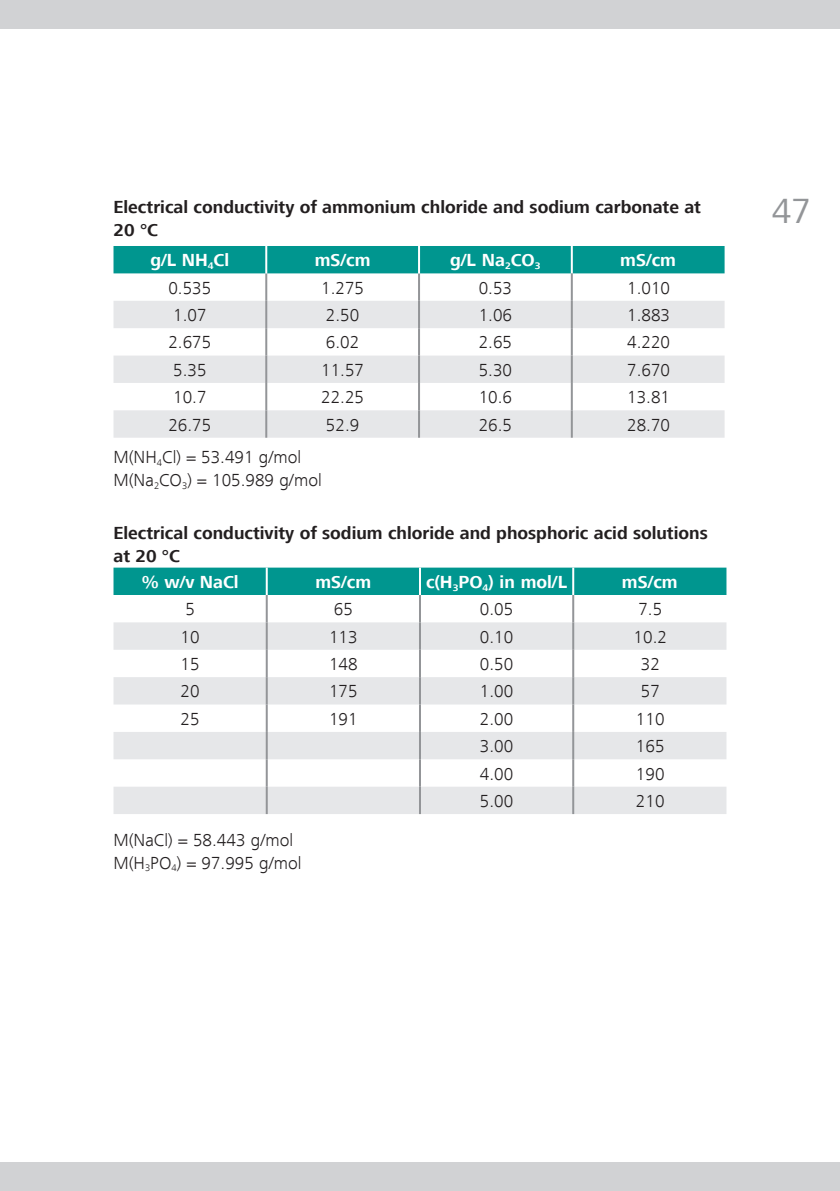
<style>
.page{position:relative;width:840px;height:1191px;background:#fff}
.page>*{position:absolute;margin:0;border:0;box-sizing:border-box;transform-origin:0 0}
.t1{font:36px "Frutiger Next LT";color:#939598}
.t2{font:300 18px/23px "Frutiger Next LT";color:#231f20}
.t3{font:700 18px/23px "Frutiger Next LT";color:#231f20}
.t4{font:700 18px "Frutiger Next LT";color:#fff}
</style>
<div class="page">
<div style="left:0;top:0;width:839px;height:28px;background:#d1d2d4"></div>
<div style="left:0;top:1162px;width:839px;height:29px;background:#d1d2d4"></div>
<div style="left:113px;top:246px;width:611px;height:27px;background:#00968f"></div>
<svg style="left:113px;top:301px;width:611px;height:137px;fill:#e6e7e9"></svg>
<hr style="left:265px;top:273px;width:2px;height:28px;background:#939598">
<hr style="left:418px;top:273px;width:2px;height:28px;background:#939598">
<hr style="left:265px;top:301px;width:2px;height:27px;background:#939598">
<hr style="left:418px;top:301px;width:2px;height:27px;background:#939598">
<hr style="left:265px;top:328px;width:2px;height:27px;background:#939598">
<hr style="left:418px;top:328px;width:2px;height:27px;background:#939598">
<hr style="left:265px;top:355px;width:2px;height:28px;background:#939598">
<hr style="left:418px;top:355px;width:2px;height:28px;background:#939598">
<hr style="left:265px;top:383px;width:2px;height:27px;background:#939598">
<hr style="left:418px;top:383px;width:2px;height:27px;background:#939598">
<hr style="left:265px;top:410px;width:2px;height:28px;background:#939598">
<hr style="left:418px;top:410px;width:2px;height:28px;background:#939598">
<hr style="left:265px;top:246px;width:2px;height:27px;background:#fff">
<hr style="left:418px;top:246px;width:2px;height:27px;background:#fff">
<hr style="left:570px;top:246px;width:2px;height:27px;background:#fff">
<hr style="left:570px;top:273px;width:2px;height:28px;background:#939598">
<hr style="left:570px;top:301px;width:2px;height:27px;background:#939598">
<hr style="left:570px;top:328px;width:2px;height:27px;background:#939598">
<hr style="left:570px;top:355px;width:2px;height:28px;background:#939598">
<hr style="left:570px;top:383px;width:2px;height:27px;background:#939598">
<hr style="left:570px;top:410px;width:2px;height:28px;background:#939598">
<div style="left:113px;top:567px;width:613px;height:28px;background:#00968f"></div>
<svg style="left:113px;top:622px;width:613px;height:192px;fill:#e6e7e9"></svg>
<hr style="left:265px;top:595px;width:2px;height:27px;background:#939598">
<hr style="left:419px;top:595px;width:2px;height:27px;background:#939598">
<hr style="left:265px;top:622px;width:2px;height:28px;background:#939598">
<hr style="left:419px;top:622px;width:2px;height:28px;background:#939598">
<hr style="left:265px;top:650px;width:2px;height:27px;background:#939598">
<hr style="left:419px;top:650px;width:2px;height:27px;background:#939598">
<hr style="left:265px;top:677px;width:2px;height:27px;background:#939598">
<hr style="left:419px;top:677px;width:2px;height:27px;background:#939598">
<hr style="left:265px;top:704px;width:2px;height:28px;background:#939598">
<hr style="left:419px;top:704px;width:2px;height:28px;background:#939598">
<hr style="left:265px;top:732px;width:2px;height:27px;background:#939598">
<hr style="left:419px;top:732px;width:2px;height:27px;background:#939598">
<hr style="left:265px;top:759px;width:2px;height:27px;background:#939598">
<hr style="left:419px;top:759px;width:2px;height:27px;background:#939598">
<hr style="left:265px;top:786px;width:2px;height:28px;background:#939598">
<hr style="left:419px;top:786px;width:2px;height:28px;background:#939598">
<hr style="left:265px;top:567px;width:2px;height:28px;background:#fff">
<hr style="left:419px;top:567px;width:2px;height:28px;background:#fff">
<hr style="left:572px;top:567px;width:2px;height:28px;background:#fff">
<hr style="left:572px;top:595px;width:2px;height:27px;background:#939598">
<hr style="left:572px;top:622px;width:2px;height:28px;background:#939598">
<hr style="left:572px;top:650px;width:2px;height:27px;background:#939598">
<hr style="left:572px;top:677px;width:2px;height:27px;background:#939598">
<hr style="left:572px;top:704px;width:2px;height:28px;background:#939598">
<hr style="left:572px;top:732px;width:2px;height:27px;background:#939598">
<hr style="left:572px;top:759px;width:2px;height:27px;background:#939598">
<hr style="left:572px;top:786px;width:2px;height:28px;background:#939598">
<p class="t3" style="left:113px;top:195px;width:588px">Electrical conductivity of ammonium chloride and sodium carbonate at<br>20 °C</p>
<p class="t4" style="left:150px;top:250px;width:80px">g/L NH<sub>4</sub>Cl</p>
<p class="t4" style="left:314px;top:250px;width:57px">mS/cm</p>
<p class="t4" style="left:450px;top:250px;width:92px">g/L Na<sub>2</sub>CO<sub>3</sub></p>
<p class="t4" style="left:620px;top:250px;width:57px">mS/cm</p>
<p class="t2" style="left:168px;top:276px;width:44px">0.535</p>
<p class="t2" style="left:321px;top:276px;width:44px">1.275</p>
<p class="t2" style="left:478px;top:276px;width:35px">0.53</p>
<p class="t2" style="left:627px;top:276px;width:44px">1.010</p>
<p class="t2" style="left:173px;top:303px;width:35px">1.07</p>
<p class="t2" style="left:326px;top:303px;width:35px">2.50</p>
<p class="t2" style="left:478px;top:303px;width:35px">1.06</p>
<p class="t2" style="left:627px;top:303px;width:44px">1.883</p>
<p class="t2" style="left:168px;top:331px;width:44px">2.675</p>
<p class="t2" style="left:326px;top:331px;width:35px">6.02</p>
<p class="t2" style="left:478px;top:331px;width:35px">2.65</p>
<p class="t2" style="left:627px;top:331px;width:44px">4.220</p>
<p class="t2" style="left:173px;top:358px;width:35px">5.35</p>
<p class="t2" style="left:321px;top:358px;width:44px">11.57</p>
<p class="t2" style="left:478px;top:358px;width:35px">5.30</p>
<p class="t2" style="left:627px;top:358px;width:44px">7.670</p>
<p class="t2" style="left:173px;top:386px;width:35px">10.7</p>
<p class="t2" style="left:321px;top:386px;width:44px">22.25</p>
<p class="t2" style="left:478px;top:386px;width:35px">10.6</p>
<p class="t2" style="left:627px;top:386px;width:44px">13.81</p>
<p class="t2" style="left:168px;top:413px;width:44px">26.75</p>
<p class="t2" style="left:326px;top:413px;width:35px">52.9</p>
<p class="t2" style="left:478px;top:413px;width:35px">26.5</p>
<p class="t2" style="left:627px;top:413px;width:44px">28.70</p>
<p class="t2" style="left:113px;top:446px;width:210px">M(NH<sub>4</sub>Cl) = 53.491 g/mol<br>M(Na<sub>2</sub>CO<sub>3</sub>) = 105.989 g/mol</p>
<p class="t3" style="left:113px;top:521px;width:595px">Electrical conductivity of sodium chloride and phosphoric acid solutions at 20 °C</p>
<p class="t4" style="left:141px;top:572px;width:99px">% w/v NaCl</p>
<p class="t4" style="left:315px;top:572px;width:57px">mS/cm</p>
<p class="t4" style="left:426px;top:572px;width:142px">c(H<sub>3</sub>PO<sub>4</sub>) in mol/L</p>
<p class="t4" style="left:621px;top:572px;width:57px">mS/cm</p>
<p class="t2" style="left:185px;top:598px;width:11px">5</p>
<p class="t2" style="left:333px;top:598px;width:21px">65</p>
<p class="t2" style="left:479px;top:598px;width:35px">0.05</p>
<p class="t2" style="left:638px;top:598px;width:25px">7.5</p>
<p class="t2" style="left:180px;top:625px;width:21px">10</p>
<p class="t2" style="left:329px;top:625px;width:30px">113</p>
<p class="t2" style="left:479px;top:625px;width:35px">0.10</p>
<p class="t2" style="left:633px;top:625px;width:35px">10.2</p>
<p class="t2" style="left:180px;top:652px;width:21px">15</p>
<p class="t2" style="left:329px;top:652px;width:30px">148</p>
<p class="t2" style="left:479px;top:652px;width:35px">0.50</p>
<p class="t2" style="left:640px;top:652px;width:21px">32</p>
<p class="t2" style="left:180px;top:680px;width:21px">20</p>
<p class="t2" style="left:329px;top:680px;width:30px">175</p>
<p class="t2" style="left:479px;top:680px;width:35px">1.00</p>
<p class="t2" style="left:640px;top:680px;width:21px">57</p>
<p class="t2" style="left:180px;top:707px;width:21px">25</p>
<p class="t2" style="left:329px;top:707px;width:30px">191</p>
<p class="t2" style="left:479px;top:707px;width:35px">2.00</p>
<p class="t2" style="left:635px;top:707px;width:30px">110</p>
<p class="t2" style="left:479px;top:734px;width:35px">3.00</p>
<p class="t2" style="left:635px;top:734px;width:30px">165</p>
<p class="t2" style="left:479px;top:762px;width:35px">4.00</p>
<p class="t2" style="left:635px;top:762px;width:30px">190</p>
<p class="t2" style="left:479px;top:789px;width:35px">5.00</p>
<p class="t2" style="left:635px;top:789px;width:30px">210</p>
<p class="t2" style="left:113px;top:828px;width:189px">M(NaCl) = 58.443 g/mol<br>M(H<sub>3</sub>PO<sub>4</sub>) = 97.995 g/mol</p>
<h1 class="t1" style="left:771px;top:191px;width:41px">47</h1>
</div>
